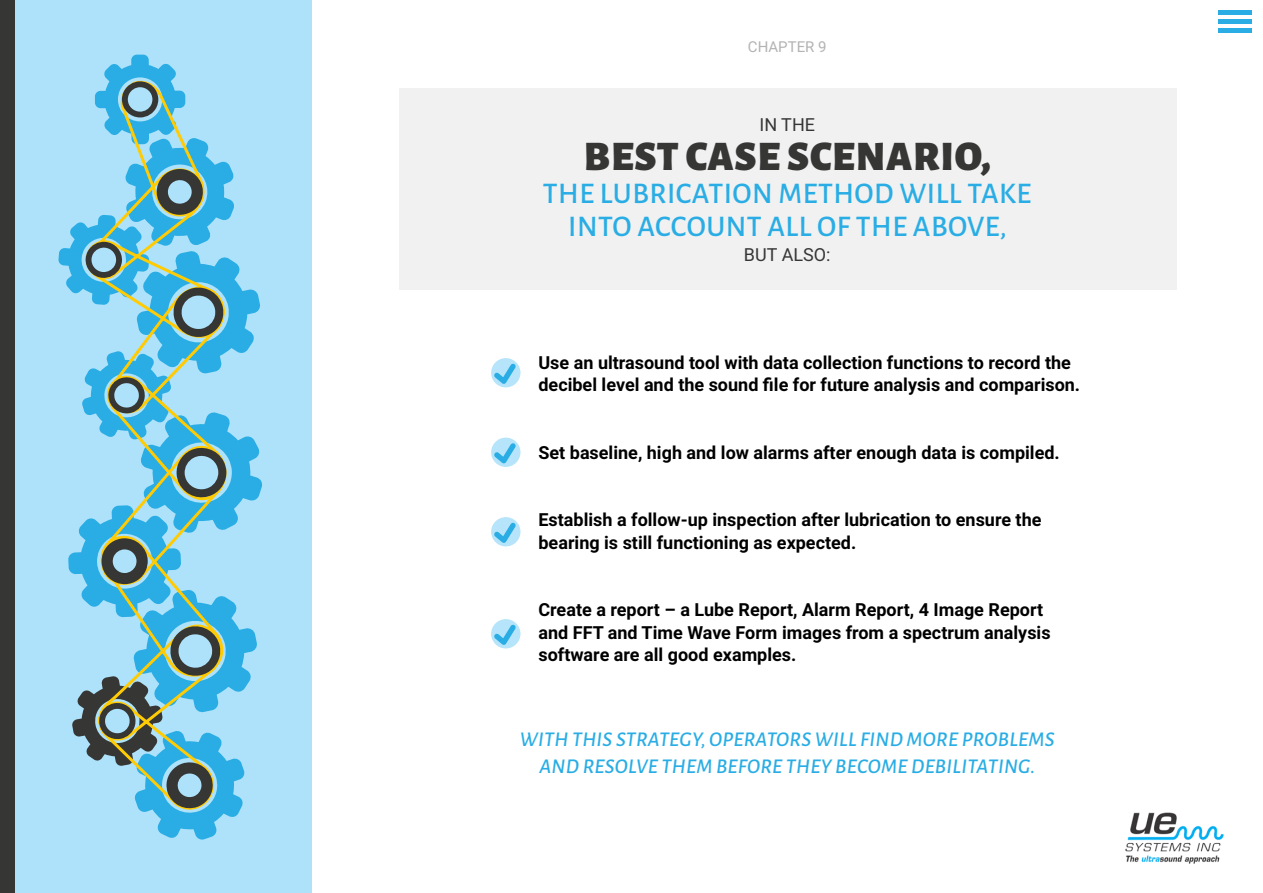
<style>
.page{position:relative;width:1263px;height:893px;background:#fff}
.page>*{position:absolute;margin:0;border:0;box-sizing:border-box;transform-origin:0 0}
.t1{font:900 42px "Alegreya Sans";letter-spacing:.015em;color:#363635}
.t2{font:500 30px/33px "Alegreya Sans";letter-spacing:.015em;color:#29ade4;text-align:center}
.t3{font:italic 500 21px/27px "Alegreya Sans";letter-spacing:.015em;color:#29ade4;text-align:center}
.t4{font:700 18px/22.5px "Roboto";color:#000}
.t5{font:18px "Roboto";color:#363635}
.t6{font:15px "Roboto";color:#b3b3b3}
</style>
<div class="page">
<div style="left:399px;top:88px;width:777px;height:202px;background:#f1f1f2"></div>
<div style="left:0;top:0;width:311px;height:893px;background:#aee2fa"></div>
<div style="left:0;top:0;width:14px;height:893px;background:#363635"></div>
<div style="left:491px;top:358px;width:29px;height:29px;background:#b6e4fa;border-radius:50%"></div>
<svg style="left:494px;top:363px;width:22px;height:21px"></svg>
<div style="left:491px;top:438px;width:29px;height:29px;background:#b6e4fa;border-radius:50%"></div>
<svg style="left:494px;top:443px;width:22px;height:20px"></svg>
<div style="left:491px;top:517px;width:29px;height:29px;background:#b6e4fa;border-radius:50%"></div>
<svg style="left:494px;top:522px;width:22px;height:21px"></svg>
<div style="left:491px;top:619px;width:29px;height:29px;background:#b6e4fa;border-radius:50%"></div>
<svg style="left:494px;top:624px;width:22px;height:21px"></svg>
<img style="left:1125px;top:812px;width:99px;height:52px">
<svg style="left:58px;top:55px;width:204px;height:785px"></svg>
<div style="left:1218px;top:10px;width:33px;height:5px;background:#29ade4"></div>
<div style="left:1218px;top:19px;width:33px;height:5px;background:#29ade4"></div>
<div style="left:1218px;top:28px;width:33px;height:5px;background:#29ade4"></div>
<p class="t6" style="left:748px;top:36px;width:80px">CHAPTER 9</p>
<p class="t5" style="left:759px;top:112px;width:57px">IN THE</p>
<h1 class="t1" style="left:584px;top:123px;width:408px">BEST CASE SCENARIO,</h1>
<h2 class="t2" style="left:543px;top:175px;width:487px">THE LUBRICATION METHOD WILL TAKE<br>INTO ACCOUNT ALL OF THE ABOVE,</h2>
<p class="t5" style="left:744px;top:242px;width:88px">BUT ALSO:</p>
<p class="t4" style="left:538px;top:350px;width:543px">Use an ultrasound tool with data collection functions to record the decibel level and the sound file for future analysis and comparison.</p>
<p class="t4" style="left:538px;top:440px;width:523px">Set baseline, high and low alarms after enough data is compiled.</p>
<p class="t4" style="left:538px;top:508px;width:504px">Establish a follow-up inspection after lubrication to ensure the bearing is still functioning as expected.</p>
<p class="t4" style="left:538px;top:598px;width:514px">Create a report – a Lube Report, Alarm Report, 4 Image Report and FFT and Time Wave Form images from a spectrum analysis software are all good examples.</p>
<p class="t3" style="left:520px;top:724px;width:536px">WITH THIS STRATEGY, OPERATORS WILL FIND MORE PROBLEMS<br>AND RESOLVE THEM BEFORE THEY BECOME DEBILITATING.</p>
</div>
